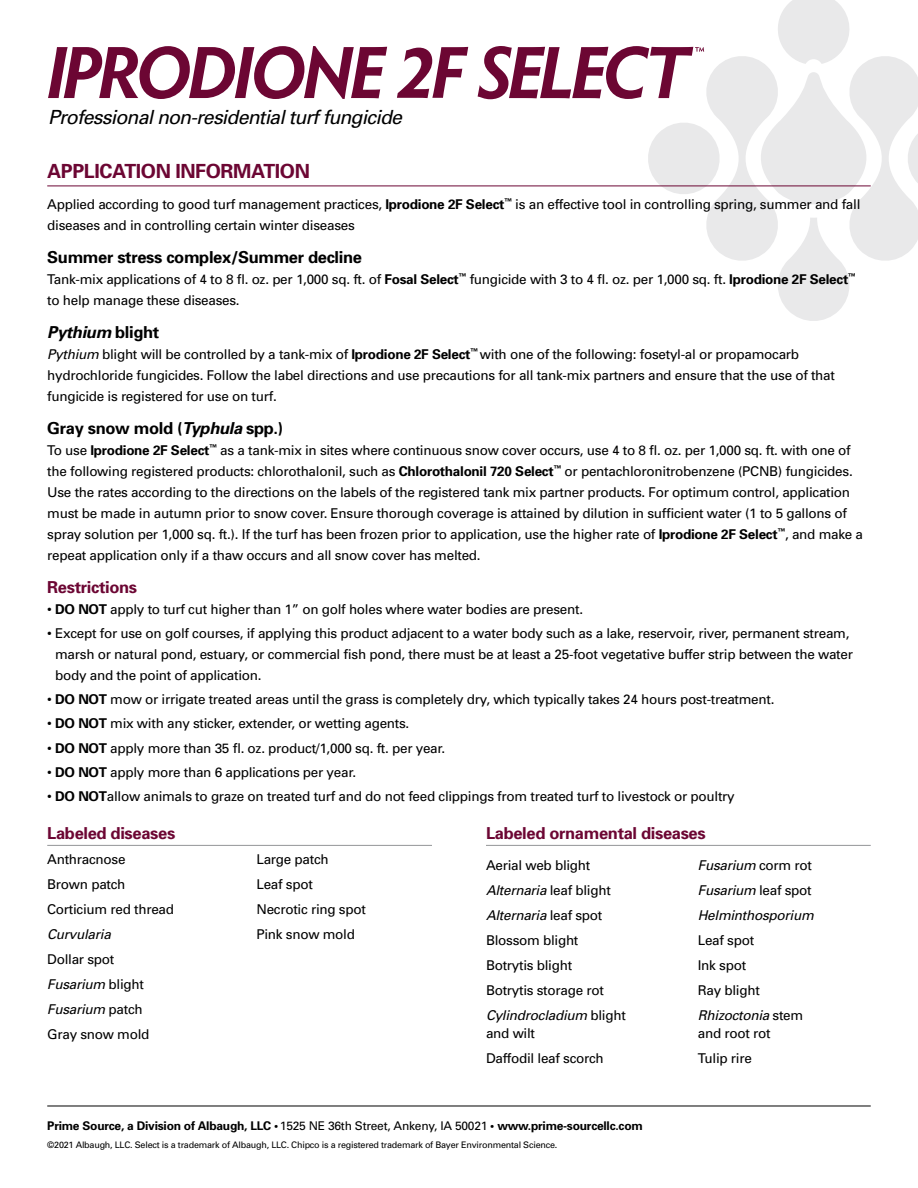
<style>
.page{position:relative;width:918px;height:1188px;background:#fff}
.page>*{position:absolute;margin:0;border:0;box-sizing:border-box;transform-origin:0 0}
.t1{font:italic 19.5px "Univers";letter-spacing:-.04em;color:#000}
.t2{font:700 19.5px "Univers";letter-spacing:-.02em;color:#6c0633}
.t3{font:700 16.5px "Univers";letter-spacing:-.02em;color:#000}
.t4{font:700 16.5px "Univers";letter-spacing:-.02em;color:#6c0633}
.t5{font:italic 700 16.5px "Univers";letter-spacing:-.02em;color:#000}
.t6{font:13.5px/25px "Univers";letter-spacing:-.02em;color:#000}
.t7{font:italic 13.5px/25px "Univers";letter-spacing:-.02em;color:#000}
.t8{font:700 12px "Univers";letter-spacing:-.02em;color:#000}
.t9{font:9px "Univers";letter-spacing:-.025em;color:#000}
.s1{font-weight:700}
.s2{font-style:normal}
.s3{font-style:italic}
.s4{font-weight:400}
</style>
<div class="page">
<svg style="left:478px;top:0;width:440px;height:321px"></svg>
<svg style="left:48px;top:46px;width:339px;height:53px"></svg>
<svg style="left:397px;top:47px;width:71px;height:51px"></svg>
<hr style="left:47px;top:186px;width:824px;height:1px;background:#6c0633">
<hr style="left:47px;top:1106px;width:824px;height:1px;background:#000">
<hr style="left:47px;top:845px;width:385px;height:1px;background:#939598">
<hr style="left:486px;top:845px;width:385px;height:1px;background:#939598">
<h1 class="t1" style="left:48px;top:105px;width:356px">Professional non-residential turf fungicide</h1>
<h1 class="t2" style="left:47px;top:159px;width:264px">APPLICATION INFORMATION</h1>
<p class="t6" style="left:47px;top:193px;width:815px;line-height:21px">Applied according to good turf management practices, <span class="s1">Iprodione 2F Select</span><sup>™</sup> is an effective tool in controlling spring, summer and fall diseases and in controlling certain winter diseases</p>
<p class="t3" style="left:47px;top:246px;width:316px">Summer stress complex/Summer decline</p>
<p class="t6" style="left:47px;top:268px;width:810px;line-height:21px">Tank-mix applications of 4 to 8 fl. oz. per 1,000 sq. ft. of <span class="s1">Fosal Select</span><sup>™</sup> fungicide with 3 to 4 fl. oz. per 1,000 sq. ft. <span class="s1">Iprodione 2F Select</span><sup>™ </sup>to help manage these diseases.</p>
<p class="t5" style="left:47px;top:321px;width:114px">Pythium <span class="s2">blight</span></p>
<p class="t6" style="left:47px;top:343px;width:789px;line-height:21px"><span class="s3">Pythium</span> blight will be controlled by a tank-mix of <span class="s1">Iprodione 2F Select</span><sup>™</sup> with one of the following: fosetyl-al or propamocarb hydrochloride fungicides. Follow the label directions and use precautions for all tank-mix partners and ensure that the use of that fungicide is registered for use on turf.</p>
<p class="t3" style="left:47px;top:417px;width:238px">Gray snow mold (<span class="s3">Typhula</span> spp.)</p>
<p class="t6" style="left:47px;top:439px;width:817px;line-height:21px">To use <span class="s1">Iprodione 2F Select</span><sup>™</sup> as a tank-mix in sites where continuous snow cover occurs, use 4 to 8 fl. oz. per 1,000 sq. ft. with one of the following registered products: chlorothalonil, such as <span class="s1">Chlorothalonil 720 Select</span><sup>™</sup> or pentachloronitrobenzene (PCNB) fungicides.<br>Use the rates according to the directions on the labels of the registered tank mix partner products. For optimum control, application must be made in autumn prior to snow cover. Ensure thorough coverage is attained by dilution in sufficient water (1 to 5 gallons of spray solution per 1,000 sq. ft.). If the turf has been frozen prior to application, use the higher rate of <span class="s1">Iprodione 2F Select</span><sup>™</sup>, and make a repeat application only if a thaw occurs and all snow cover has melted.</p>
<p class="t4" style="left:47px;top:576px;width:91px">Restrictions</p>
<p class="t6" style="left:47px;top:596px;width:537px">• <span class="s1">DO NOT</span> apply to turf cut higher than 1” on golf holes where water bodies are present.</p>
<p class="t6" style="left:55px;top:622px;width:799px;line-height:21px;text-indent:-8px">• Except for use on golf courses, if applying this product adjacent to a water body such as a lake, reservoir, river, permanent stream, marsh or natural pond, estuary, or commercial fish pond, there must be at least a 25-foot vegetative buffer strip between the water body and the point of application.</p>
<p class="t6" style="left:47px;top:687px;width:729px">• <span class="s1">DO NOT</span> mow or irrigate treated areas until the grass is completely dry, which typically takes 24 hours post-treatment.</p>
<p class="t6" style="left:47px;top:711px;width:364px">• <span class="s1">DO NOT</span> mix with any sticker, extender, or wetting agents.</p>
<p class="t6" style="left:47px;top:735px;width:400px">• <span class="s1">DO NOT</span> apply more than 35 fl. oz. product/1,000 sq. ft. per year.</p>
<p class="t6" style="left:47px;top:759px;width:310px">• <span class="s1">DO NOT</span> apply more than 6 applications per year.</p>
<p class="t6" style="left:47px;top:784px;width:689px">• <span class="s1">DO NOT</span>allow animals to graze on treated turf and do not feed clippings from treated turf to livestock or poultry</p>
<p class="t4" style="left:47px;top:822px;width:130px">Labeled diseases</p>
<p class="t4" style="left:486px;top:822px;width:221px">Labeled ornamental diseases</p>
<p class="t6" style="left:47px;top:847px;width:128px">Anthracnose<br>Brown patch<br>Corticium red thread</p>
<p class="t7" style="left:47px;top:922px;width:65px">Curvularia</p>
<p class="t6" style="left:47px;top:947px;width:104px">Dollar spot<br><span class="s3">Fusarium</span> blight<br><span class="s3">Fusarium</span> patch<br>Gray snow mold</p>
<p class="t6" style="left:257px;top:847px;width:111px">Large patch<br>Leaf spot<br>Necrotic ring spot<br>Pink snow mold</p>
<p class="t6" style="left:486px;top:852px;width:141px">Aerial web blight<br><span class="s3">Alternaria</span> leaf blight<br><span class="s3">Alternaria</span> leaf spot<br>Blossom blight<br>Botrytis blight<br>Botrytis storage rot<br><span class="s3">Cylindrocladium</span> blight</p>
<p class="t6" style="left:486px;top:1021px;width:119px">and wilt<br>Daffodil leaf scorch</p>
<p class="t8" style="left:47px;top:1118px;width:597px">Prime Source, a Division of Albaugh, LLC • <span class="s4">1525 NE 36th Street, Ankeny, IA 50021</span> • www.prime-sourcellc.com</p>
<p class="t9" style="left:47px;top:1139px;width:512px">©2021 Albaugh, LLC. Select is a trademark of Albaugh, LLC. Chipco is a registered trademark of Bayer Environmental Science.</p>
<p class="t7" style="left:698px;top:852px;width:117px">Fusarium <span class="s2">corm rot<br></span>Fusarium <span class="s2">leaf spot<br></span>Helminthosporium</p>
<p class="t6" style="left:698px;top:927px;width:107px">Leaf spot<br>Ink spot<br>Ray blight<br><span class="s3">Rhizoctonia</span> stem</p>
<p class="t6" style="left:698px;top:1020px;width:74px">and root rot<br>Tulip rire</p>
</div>
